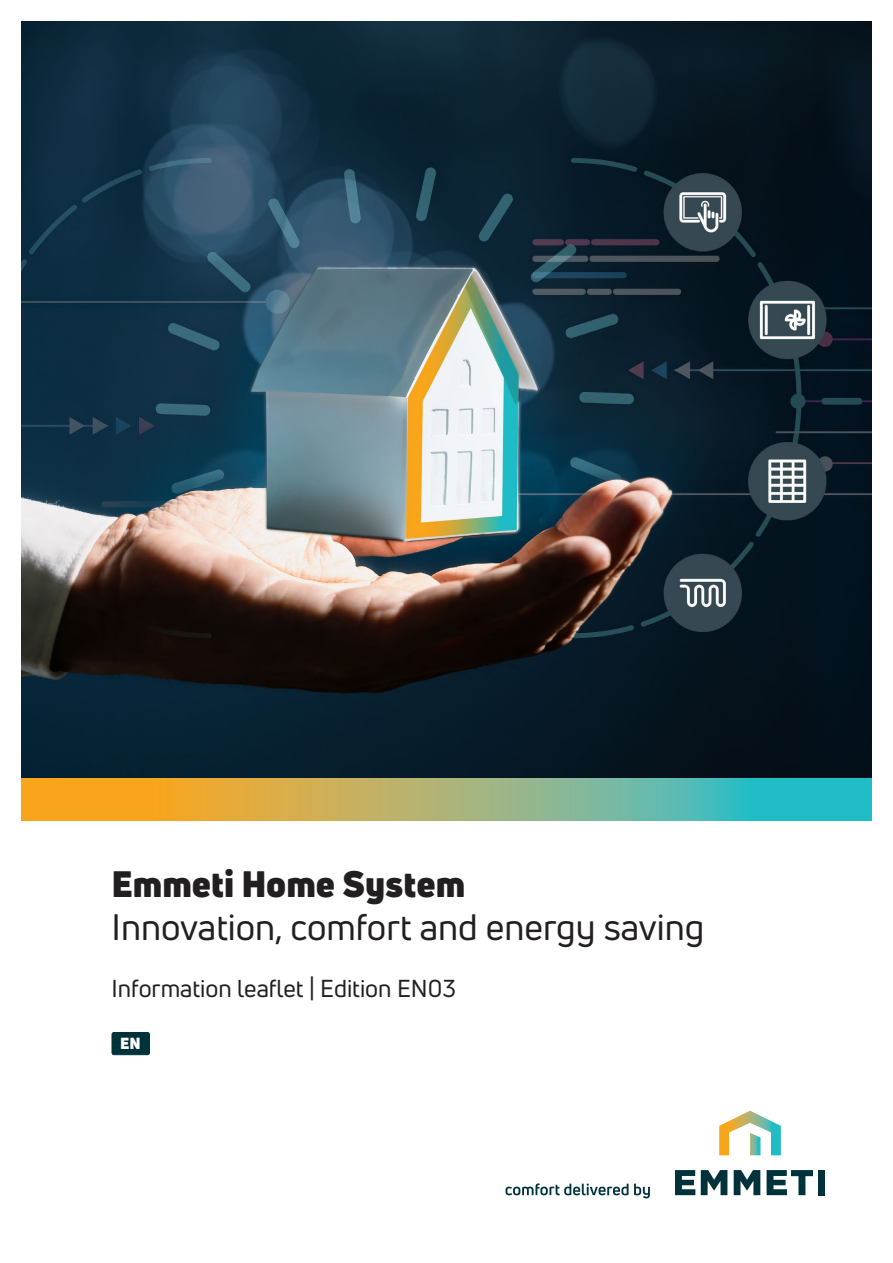
<style>
.page{position:relative;width:893px;height:1263px;background:#fff}
.page>*{position:absolute;margin:0;border:0;box-sizing:border-box;transform-origin:0 0}
.Testo_descrizione_UN{font:36px "Uni Neue";color:#231f20}
.Testo_descrizione_UN-2{font:900 36px "Uni Neue";color:#231f20}
.Testo_descrizione_UN-3{font:24px "Uni Neue";color:#231f20}
.Testo_descrizione_UN-4{font:900 15.75px "Uni Neue";color:#fff}
</style>
<div class="page">
<img style="left:21px;top:21px;width:851px;height:757px">
<svg style="left:21px;top:778px;width:851px;height:43px"></svg>
<div style="left:112px;top:1032px;width:38px;height:23px;background:#00323c;border-radius:2px"></div>
<div style="left:112px;top:1032px;width:38px;height:23px;border:1px solid #00323c;border-radius:2px"></div>
<svg style="left:719px;top:1111px;width:62px;height:44px"></svg>
<svg style="left:675px;top:1170px;width:20px;height:25px"></svg>
<svg style="left:701px;top:1170px;width:26px;height:25px"></svg>
<svg style="left:734px;top:1170px;width:26px;height:25px"></svg>
<svg style="left:767px;top:1170px;width:46px;height:25px"></svg>
<div style="left:818px;top:1170px;width:7px;height:25px;background:#00323c"></div>
<svg style="left:505px;top:1183px;width:145px;height:15px"></svg>
<p class="Testo_descrizione_UN-2" style="left:112px;top:858px;width:355px">Emmeti Home System</p>
<p class="Testo_descrizione_UN" style="left:112px;top:904px;width:594px">Innovation, comfort and energy saving</p>
<p class="Testo_descrizione_UN-3" style="left:112px;top:974px;width:346px">Information leaflet | Edition EN03</p>
<p class="Testo_descrizione_UN-4" style="left:120px;top:1033px;width:22px">EN</p>
</div>
